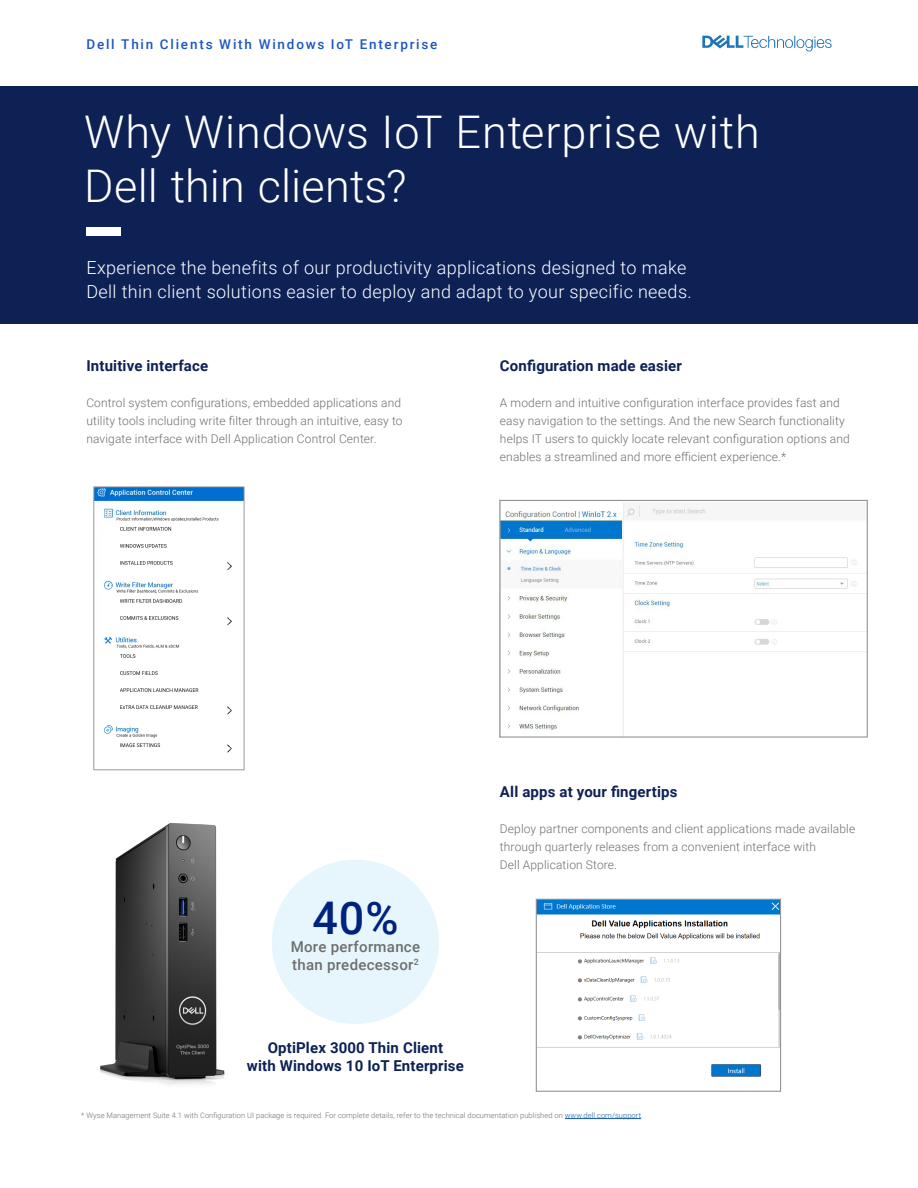
<style>
.page{position:relative;width:918px;height:1188px;background:#fff}
.page>*{position:absolute;margin:0;border:0;box-sizing:border-box;transform-origin:0 0}
.Paragraph_Style_1{font:300 45px/54px "Roboto";letter-spacing:.015em;color:#fff}
._40___More_performance_than_predecessor2{font:500 45px "Roboto";color:#00227f}
.Paragraph_Style_2{font:300 18px "Roboto";letter-spacing:.02em;color:#fff}
.OptiPlex_3000_Thin_Client_with_Windows_1{font:700 15px "Roboto";letter-spacing:.01em;color:#0d2155}
._40___More_performance_than_predecessor2-2{font:500 15px/18px "Roboto";letter-spacing:.02em;color:#6e6e6e}
.Paragraph_Style_4{font:700 15px "Roboto";letter-spacing:.01em;color:#0d2155}
.Paragraph_Style_5{font:700 15px "Roboto";letter-spacing:.01em;color:#0d2155}
.Paragraph_Style_3{font:700 15px "Roboto";letter-spacing:.01em;color:#0d2155}
.Dell_Thin_Clients_With_Windows_IoT_Enter{font:500 13.5px "Roboto";letter-spacing:.135em;color:#1d56c0}
.Paragraph_Style_4-2{font:300 12px/18px "Roboto";letter-spacing:.01em;color:#6e6e6e}
.Paragraph_Style_3-2{font:300 12px/18px "Roboto";letter-spacing:.01em;color:#6e6e6e}
.Paragraph_Style_5-2{font:300 12px/18px "Roboto";letter-spacing:.01em;color:#6e6e6e}
.Wyse_Management_Suite_4_1_with_Configu_s{font:300 7.5px "Roboto";letter-spacing:.01em;color:#6e6e6e}
.s1{color:#175d9e}
</style>
<div class="page">
<svg style="left:702px;top:35px;width:130px;height:16px"></svg>
<hr style="left:565px;top:1118px;width:76px;height:1px;background:#175d9e">
<div style="left:0;top:86px;width:918px;height:238px;background:#0d2155"></div>
<div style="left:86px;top:227px;width:34px;height:9px;background:#fff"></div>
<div style="left:272px;top:860px;width:167px;height:164px;background:#e7f6fd;border-radius:50%"></div>
<img style="left:98px;top:822px;width:193px;height:263px">
<img style="left:501px;top:503px;width:365px;height:233px">
<img style="left:95px;top:488px;width:148px;height:265px">
<div style="left:93px;top:486px;width:152px;height:284px;border:1px solid #999"></div>
<img style="left:538px;top:901px;width:241px;height:176px">
<div style="left:536px;top:899px;width:245px;height:193px;border:1px solid #939598"></div>
<div style="left:499px;top:500px;width:369px;height:238px;border:1px solid #939598"></div>
<p class="Dell_Thin_Clients_With_Windows_IoT_Enter" style="left:86px;top:35px;width:353px">Dell Thin Clients With Windows IoT Enterprise</p>
<h1 class="Paragraph_Style_1" style="left:84px;top:103px;width:677px">Why Windows IoT Enterprise with<br>Dell thin clients?</h1>
<p class="Paragraph_Style_2" style="left:86px;top:255px;width:601px">Experience the benefits of our productivity applications designed to make</p>
<p class="Paragraph_Style_2" style="left:86px;top:279px;width:607px">Dell thin client solutions easier to deploy and adapt to your specific needs.</p>
<p class="Paragraph_Style_3" style="left:86px;top:355px;width:123px">Intuitive interface</p>
<p class="Paragraph_Style_3-2" style="left:86px;top:393px;width:318px">Control system configurations, embedded applications and utility tools including write filter through an intuitive, easy to navigate interface with Dell Application Control Center.</p>
<p class="Paragraph_Style_4" style="left:500px;top:355px;width:183px">Configuration made easier</p>
<p class="Paragraph_Style_4-2" style="left:500px;top:393px;width:351px">A modern and intuitive configuration interface provides fast and easy navigation to the settings. And the new Search functionality helps IT users to quickly locate relevant configuration options and enables a streamlined and more efficient experience.*</p>
<p class="_40___More_performance_than_predecessor2" style="left:312px;top:886px;width:87px">40%</p>
<p class="_40___More_performance_than_predecessor2-2" style="left:291px;top:937px;width:131px">More performance than predecessor<sup>2</sup></p>
<p class="OptiPlex_3000_Thin_Client_with_Windows_1" style="left:268px;top:1037px;width:177px">OptiPlex 3000 Thin Client</p>
<p class="OptiPlex_3000_Thin_Client_with_Windows_1" style="left:247px;top:1055px;width:219px">with Windows 10 IoT Enterprise</p>
<p class="Paragraph_Style_5" style="left:500px;top:781px;width:179px">All apps at your fingertips</p>
<p class="Paragraph_Style_5-2" style="left:500px;top:819px;width:357px">Deploy partner components and client applications made available through quarterly releases from a convenient interface with</p>
<p class="Paragraph_Style_5-2" style="left:500px;top:855px;width:119px">Dell Application Store.</p>
<p class="Wyse_Management_Suite_4_1_with_Configu_s" style="left:81px;top:1110px;width:563px">* Wyse Management Suite 4.1 with Configuration UI package is required. For complete details, refer to the technical documentation published on <span class="s1">www.dell.com/support</span>.</p>
</div>
